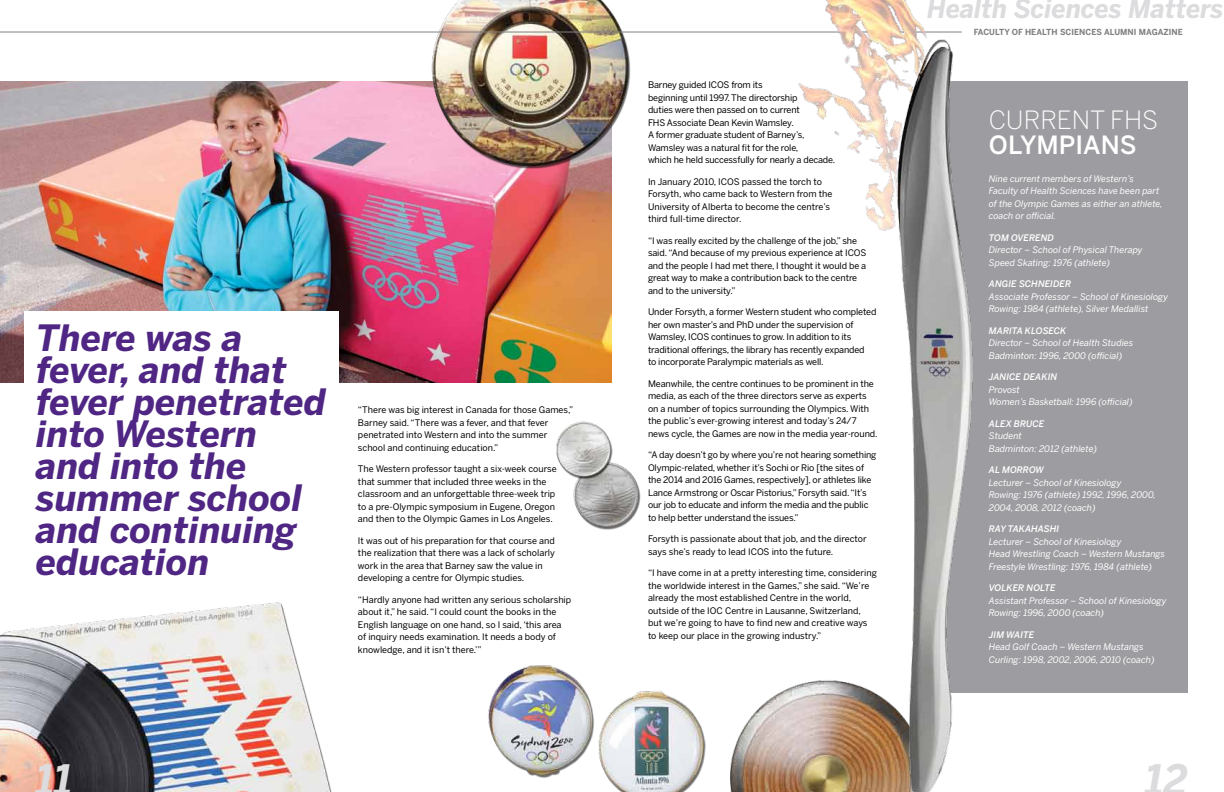
<style>
.page{position:relative;width:1224px;height:792px;background:#fff}
.page>*{position:absolute;margin:0;border:0;box-sizing:border-box;transform-origin:0 0}
.t1{font:italic 700 41.6px "Benton Sans";color:#dcdbdd;scale:.96 1}
.t2{font:italic 700 36px/32px "Benton Sans";color:#4f2683}
.t3{font:italic 700 26px "Benton Sans";color:#dcdbdd;scale:.96 1}
.t4{font:300 25px "Benton Sans";color:#fff}
.t5{font:500 25px "Benton Sans";color:#fff}
.t6{font:9px/12.5px "Benton Sans";letter-spacing:-.01em;color:#000}
.t7{font:italic 9px/12.5px "Benton Sans";color:#fff}
.t8{font:italic 500 9px "Benton Sans";color:#fff}
.t9{font:700 8.3px "Benton Sans";letter-spacing:.01em;color:#807f83;scale:.96 1}
</style>
<div class="page">
<img style="left:0;top:0;width:659px;height:792px">
<div style="left:940px;top:81px;width:248px;height:612px;background:#9d9ca0"></div>
<hr style="left:0;top:32px;width:962px;height:1px;background:#807f83">
<img style="left:659px;top:0;width:314px;height:792px">
<div style="left:24px;top:311px;width:315px;height:258px;background:#fff"></div>
<h2 class="t2" style="left:36px;top:322px;width:292px">There was a fever, and that fever penetrated into Western and into the summer school and continuing education</h2>
<p class="t6" style="left:358px;top:403px;width:217px">“There was big interest in Canada for those Games,” Barney said. “There was a fever, and that fever penetrated into Western and into the summer school and continuing education.”</p>
<p class="t6" style="left:358px;top:462px;width:200px">The Western professor taught a six-week course that summer that included three weeks in the classroom and an unforgettable three-week trip to a pre-Olympic symposium in Eugene, Oregon and then to the Olympic Games in Los Angeles.</p>
<p class="t6" style="left:358px;top:534px;width:199px">It was out of his preparation for that course and the realization that there was a lack of scholarly work in the area that Barney saw the value in developing a centre for Olympic studies.</p>
<p class="t6" style="left:358px;top:593px;width:215px">“Hardly anyone had written any serious scholarship about it,” he said. “I could count the books in the English language on one hand, so I said, ‘this area of inquiry needs examination. It needs a body of knowledge, and it isn’t there.’”</p>
<p class="t6" style="left:648px;top:78px;width:189px">Barney guided ICOS from its<br>beginning until 1997. The directorship<br>duties were then passed on to current<br>FHS Associate Dean Kevin Wamsley.<br>A former graduate student of Barney’s, Wamsley was a natural fit for the role,<br>which he held successfully for nearly a decade.</p>
<p class="t6" style="left:648px;top:175px;width:186px">In January 2010, ICOS passed the torch to Forsyth, who came back to Western from the University of Alberta to become the centre’s third full-time director.</p>
<p class="t6" style="left:648px;top:234px;width:220px">“I was really excited by the challenge of the job,” she said. “And because of my previous experience at ICOS and the people I had met there, I thought it would be a great way to make a contribution back to the centre and to the university.”</p>
<p class="t6" style="left:648px;top:305px;width:230px">Under Forsyth, a former Western student who completed her own master’s and PhD under the supervision of Wamsley, ICOS continues to grow. In addition to its traditional offerings, the library has recently expanded<br>to incorporate Paralympic materials as well.</p>
<p class="t6" style="left:648px;top:377px;width:231px">Meanwhile, the centre continues to be prominent in the media, as each of the three directors serve as experts on a number of topics surrounding the Olympics. With the public’s ever-growing interest and today’s 24/7 news cycle, the Games are now in the media year-round.</p>
<p class="t6" style="left:648px;top:448px;width:230px">“A day doesn’t go by where you’re not hearing something Olympic-related, whether it’s Sochi or Rio [the sites of the 2014 and 2016 Games, respectively], or athletes like Lance Armstrong or Oscar Pistorius,” Forsyth said. “It’s our job to educate and inform the media and the public to help better understand the issues.”</p>
<p class="t6" style="left:648px;top:532px;width:220px">Forsyth is passionate about that job, and the director says she’s ready to lead ICOS into the future.</p>
<p class="t6" style="left:648px;top:566px;width:230px">“I have come in at a pretty interesting time, considering the worldwide interest in the Games,” she said. “We’re already the most established Centre in the world, outside of the IOC Centre in Lausanne, Switzerland, but we’re going to have to find new and creative ways to keep our place in the growing industry.”</p>
<h3 class="t3" style="left:927px;top:-7px;width:311px">Health Sciences Matters</h3>
<p class="t9" style="left:974px;top:27px;width:219px">FACULTY OF HEALTH SCIENCES ALUMNI MAGAZINE</p>
<h3 class="t4" style="left:989px;top:105px;width:171px">CURRENT FHS</h3>
<h3 class="t5" style="left:989px;top:130px;width:149px">OLYMPIANS</h3>
<p class="t7" style="left:989px;top:172px;width:175px">Nine current members of Western’s Faculty of Health Sciences have been part of the Olympic Games as either an athlete, coach or official.</p>
<p class="t8" style="left:989px;top:232px;width:67px">TOM OVEREND</p>
<p class="t7" style="left:989px;top:244px;width:155px">Director – School of Physical Therapy<br>Speed Skating: 1976 (athlete)</p>
<p class="t8" style="left:989px;top:279px;width:84px">ANGIE SCHNEIDER</p>
<p class="t7" style="left:989px;top:290px;width:181px">Associate Professor – School of Kinesiology<br>Rowing: 1984 (athlete), Silver Medallist</p>
<p class="t8" style="left:989px;top:325px;width:79px">MA RITA KLOSECK</p>
<p class="t7" style="left:989px;top:337px;width:146px">Director – School of Health Studies<br>Badminton: 1996, 2000 (official)</p>
<p class="t8" style="left:989px;top:372px;width:70px">JANICE DEAKIN</p>
<p class="t7" style="left:989px;top:383px;width:145px">Provost<br>Women’s Basketball: 1996 (official)</p>
<p class="t8" style="left:989px;top:418px;width:57px">ALEX BRUCE</p>
<p class="t7" style="left:989px;top:430px;width:110px">Student<br>Badminton: 2012 (athlete)</p>
<p class="t8" style="left:989px;top:465px;width:56px">AL MORROW</p>
<p class="t7" style="left:989px;top:476px;width:169px">Lecturer – School of Kinesiology<br>Rowing: 1976 (athlete) 1992, 1996, 2000,<br>2004, 2008, 2012 (coach)</p>
<p class="t8" style="left:989px;top:524px;width:31px">RA Y TAKA</p>
<p class="t8" style="left:1031px;top:524px;width:30px">HASHI</p>
<p class="t7" style="left:989px;top:535px;width:178px">Lecturer – School of Kinesiology<br>Head Wrestling Coach – Western Mustangs<br>Freestyle Wrestling: 1976, 1984 (athlete)</p>
<p class="t8" style="left:989px;top:583px;width:68px">VOLKER NOLTE</p>
<p class="t7" style="left:989px;top:594px;width:179px">Assistant Professor – School of Kinesiology<br>Rowing: 1996, 2000 (coach)</p>
<p class="t8" style="left:989px;top:629px;width:47px">JIM WA ITE</p>
<p class="t7" style="left:989px;top:641px;width:167px">Head Golf Coach – Western Mustangs<br>Curling: 1998, 2002, 2006, 2010 (coach)</p>
<h1 class="t1" style="left:36px;top:755px;width:40px">11</h1>
<h1 class="t1" style="left:1146px;top:755px;width:46px">12</h1>
</div>
